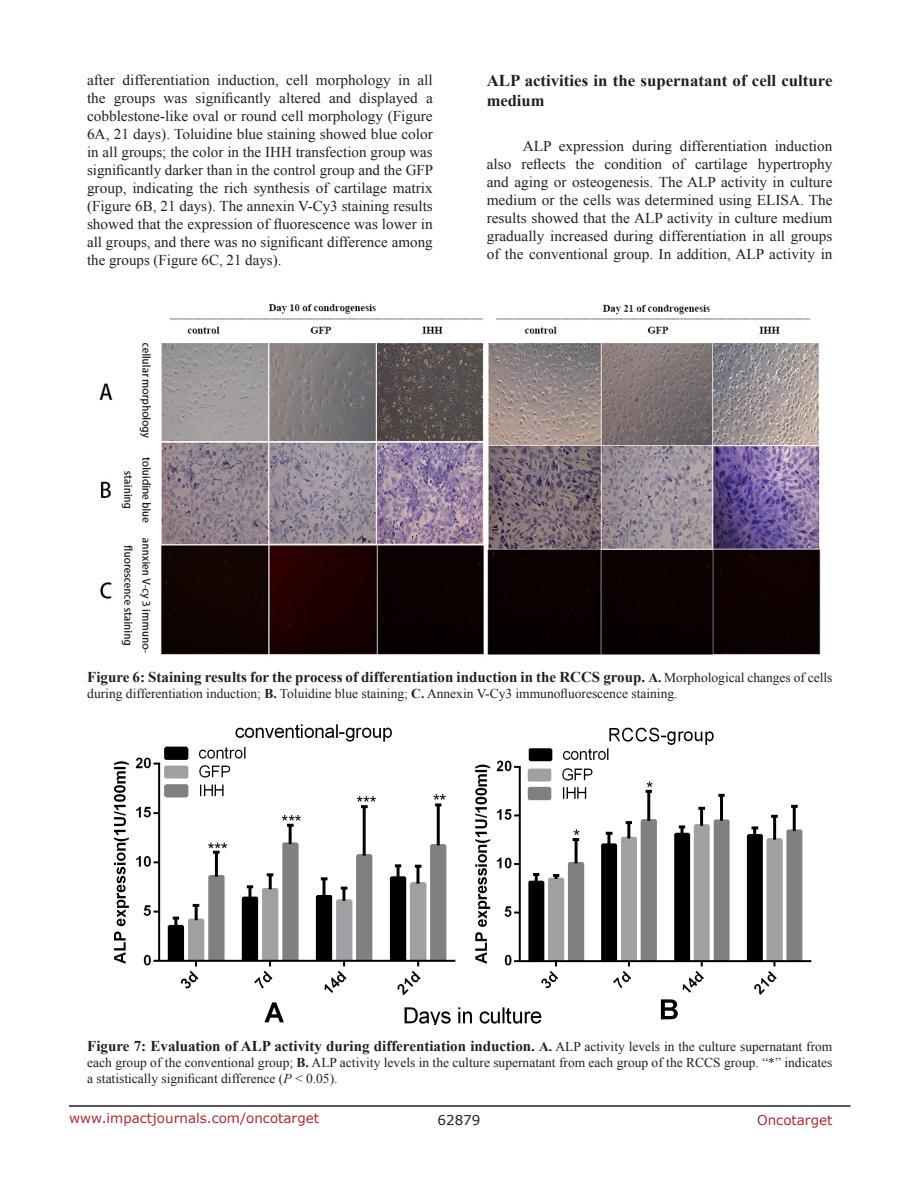
<style>
.page{position:relative;width:918px;height:1188px;background:#fff}
.page>*{position:absolute;margin:0;border:0;box-sizing:border-box;transform-origin:0 0}
.t1{font:700 16.5px/19.8px "Times New Roman";color:#221f22}
.t2{font:15px/18px "Times New Roman";color:#221f22;text-align:justify}
.t3{font:700 15px "Times New Roman";color:#221f22}
.t4{font:13.5px/16.2px "Times New Roman";color:#221f22}
.t5{font:13.5px "Verdana";color:#ac2b31}
.t6{font:13.5px "Verdana";color:#221f22}
.s1{font-weight:700;font-size:15px}
.s2{font-weight:700}
.s3{font-size:13.5px}
.s4{font-weight:400;font-size:13.5px}
.s5{font-style:italic}
</style>
<div class="page">
<hr style="left:69px;top:1105px;width:781px;height:2px;background:#231f20">
<img style="left:99px;top:304px;width:722px;height:351px">
<img style="left:114px;top:724px;width:697px;height:300px">
<p class="t2" style="left:87px;top:71px;width:348px">after differentiation induction, cell morphology in all the groups was significantly altered and displayed a cobblestone-like oval or round cell morphology (Figure 6A, 21 days). Toluidine blue staining showed blue color in all groups; the color in the IHH transfection group was significantly darker than in the control group and the GFP group, indicating the rich synthesis of cartilage matrix (Figure 6B, 21 days). The annexin V-Cy3 staining results showed that the expression of fluorescence was lower in all groups, and there was no significant difference among the groups (Figure 6C, 21 days).</p>
<p class="t1" style="left:487px;top:70px;width:347px">ALP activities in the supernatant of cell culture medium</p>
<p class="t2" style="left:487px;top:137px;width:347px;text-indent:36px">ALP expression during differentiation induction also reflects the condition of cartilage hypertrophy and aging or osteogenesis. The ALP activity in culture medium or the cells was determined using ELISA. The results showed that the ALP activity in culture medium gradually increased during differentiation in all groups of the conventional group. In addition, ALP activity in</p>
<p class="t3" style="left:87px;top:666px;width:484px">Figure 6: Staining results for the process of differentiation induction in the RCCS</p>
<p class="t4" style="left:87px;top:669px;width:747px;text-indent:516px"><span class="s1">group.</span> <span class="s2">A.</span> Morphological changes of cells during differentiation induction; <span class="s2">B.</span> Toluidine blue staining; <span class="s2">C.</span> Annexin V-Cy3 immunofluorescence staining.</p>
<p class="t3" style="left:87px;top:1035px;width:747px">Figure 7: Evaluation of ALP activity during differentiation induction. <span class="s3">A.</span> <span class="s4">ALP activity levels in the culture supernatant from</span></p>
<p class="t4" style="left:87px;top:1054px;width:747px">each group of the conventional group; <span class="s2">B.</span> ALP activity levels in the culture supernatant from each group of the RCCS group. “*” indicates a statistically significant difference (<span class="s5">P</span> &lt; 0.05).</p>
<p class="t5" style="left:69px;top:1109px;width:252px">www.impactjournals.com/oncotarget</p>
<p class="t6" style="left:438px;top:1111px;width:44px">62879</p>
<p class="t5" style="left:757px;top:1111px;width:77px">Oncotarget</p>
</div>
